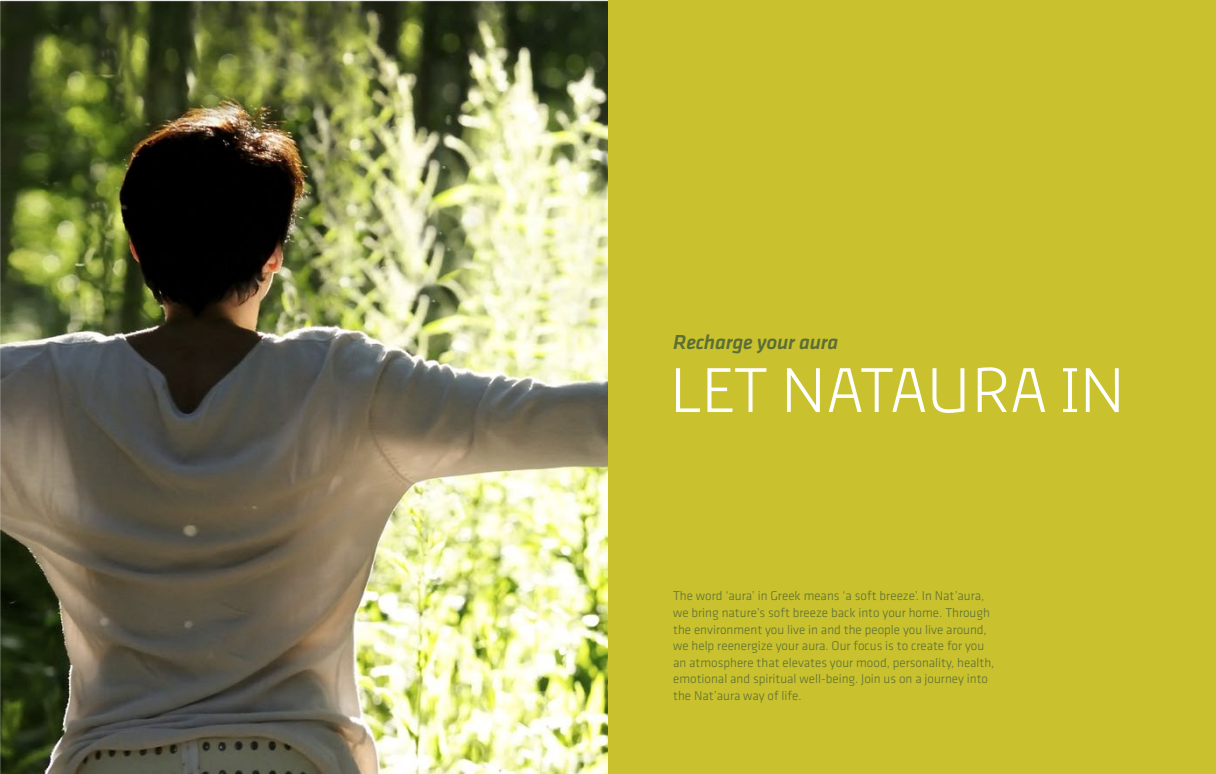
<style>
.page{position:relative;width:1216px;height:774px;background:#fff}
.page>*{position:absolute;margin:0;border:0;box-sizing:border-box;transform-origin:0 0}
.t1{font:61.25px "Precious Sans";color:#fff}
.t2{font:italic 500 21px "Klavika";letter-spacing:-.01em;color:#5b6e37}
.t3{font:300 13.12px/16.6px "Klavika";color:#5b6e37}
</style>
<div class="page">
<div style="left:608px;top:0;width:607px;height:774px;background:#c9c12d"></div>
<img style="left:0;top:1px;width:608px;height:773px">
<h2 class="t2" style="left:673px;top:331px;width:167px">Recharge your aura</h2>
<h1 class="t1" style="left:669px;top:351px;width:457px">LET NATAURA IN</h1>
<p class="t3" style="left:673px;top:588px;width:323px">The word ‘aura’ in Greek means ‘a soft breeze’. In Nat’aura, we bring nature’s soft breeze back into your home. Through the environment you live in and the people you live around, we help reenergize your aura. Our focus is to create for you an atmosphere that elevates your mood, personality, health, emotional and spiritual well-being. Join us on a journey into the Nat’aura way of life.</p>
</div>
